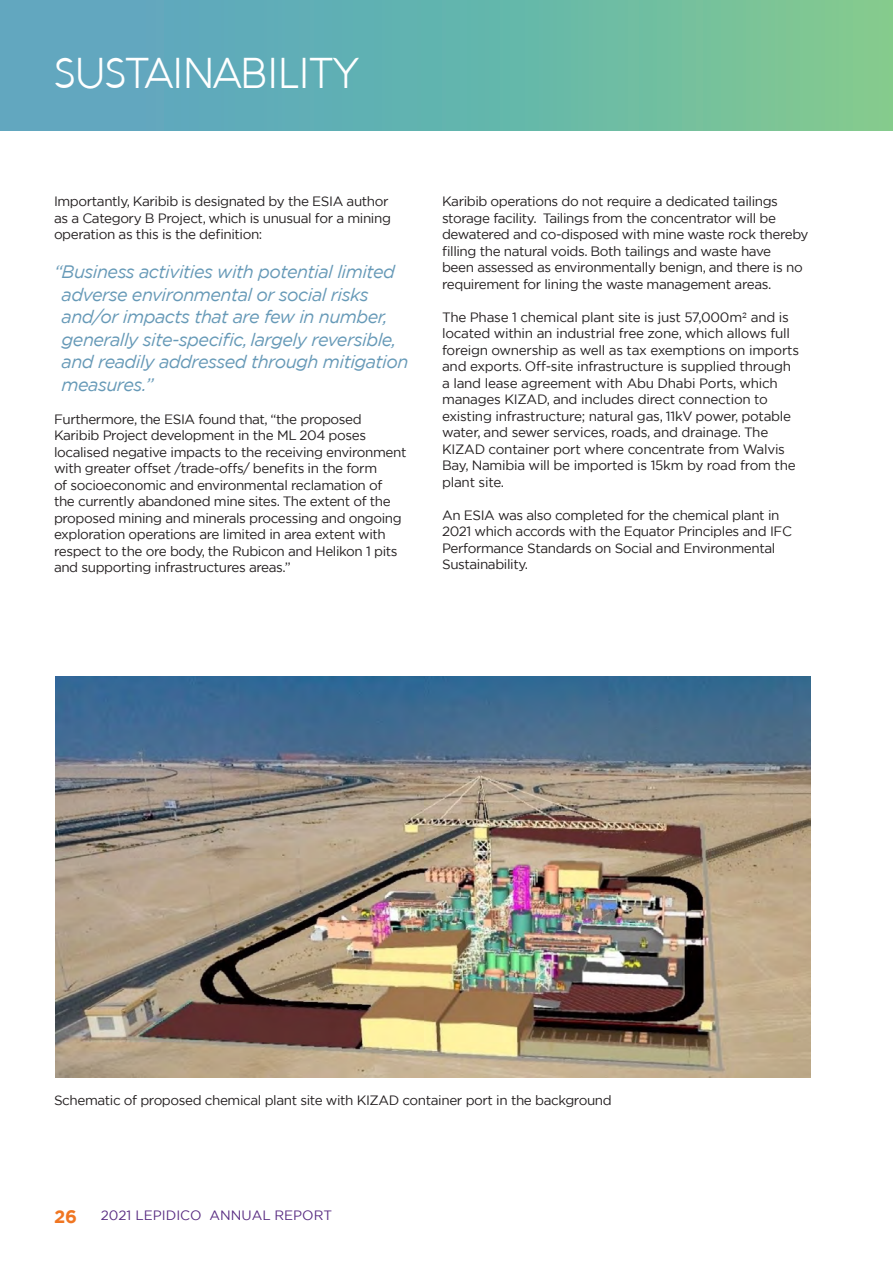
<style>
.page{position:relative;width:893px;height:1263px;background:#fff}
.page>*{position:absolute;margin:0;border:0;box-sizing:border-box;transform-origin:0 0}
.t1{font:300 42px "Aquawax";letter-spacing:-.01em;color:#fff}
.t2{font:italic 18px/22.5px "Gotham";letter-spacing:-.03em;color:#6699b7}
.t3{font:700 18px "Gotham";color:#f07622}
.Main_Bodycopy{font:13.5px/16.5px "Gotham";letter-spacing:-.03em;color:#231f20}
.t4{font:13.5px "Gotham";color:#592c82}
</style>
<div class="page">
<img style="left:56px;top:676px;width:755px;height:401px">
<div style="left:0;top:0;width:893px;height:130px;background:linear-gradient(to right,#57a2c7,#7cc991)"></div>
<p class="t1" style="left:54px;top:48px;width:307px">SUSTAINABILITY</p>
<p class="Main_Bodycopy" style="left:54px;top:193px;width:338px">Importantly, Karibib is designated by the ESIA author as a Category B Project, which is unusual for a mining operation as this is the definition:</p>
<p class="t2" style="left:62px;top:260px;width:348px;text-indent:-8px">“Business activities with potential limited adverse environmental or social risks and/or impacts that are few in number, generally site-specific, largely reversible, and readily addressed through mitigation measures.”</p>
<p class="Main_Bodycopy" style="left:54px;top:411px;width:354px">Furthermore, the ESIA found that, “the proposed Karibib Project development in the ML 204 poses localised negative impacts to the receiving environment with greater offset /trade-offs/ benefits in the form<br>of socioeconomic and environmental reclamation of the currently abandoned mine sites. The extent of the proposed mining and minerals processing and ongoing exploration operations are limited in area extent with respect to the ore body, the Rubicon and Helikon 1 pits and supporting infrastructures areas.”</p>
<p class="Main_Bodycopy" style="left:442px;top:193px;width:368px">Karibib operations do not require a dedicated tailings storage facility. Tailings from the concentrator will be dewatered and co-disposed with mine waste rock thereby filling the natural voids. Both tailings and waste have<br>been assessed as environmentally benign, and there is no requirement for lining the waste management areas.</p>
<p class="Main_Bodycopy" style="left:442px;top:309px;width:359px">The Phase 1 chemical plant site is just 57,000m2 and is located within an industrial free zone, which allows full foreign ownership as well as tax exemptions on imports and exports. Off-site infrastructure is supplied through a land lease agreement with Abu Dhabi Ports, which manages KIZAD, and includes direct connection to existing infrastructure; natural gas, 11kV power, potable water, and sewer services, roads, and drainage. The KIZAD container port where concentrate from Walvis Bay, Namibia will be imported is 15km by road from the plant site.</p>
<p class="Main_Bodycopy" style="left:442px;top:506px;width:351px">An ESIA was also completed for the chemical plant in 2021 which accords with the Equator Principles and IFC Performance Standards on Social and Environmental Sustainability.</p>
<p class="Main_Bodycopy" style="left:54px;top:1092px;width:559px">Schematic of proposed chemical plant site with KIZAD container port in the background</p>
<h2 class="t3" style="left:54px;top:1205px;width:25px">26</h2>
<p class="t4" style="left:101px;top:1206px;width:233px">2021 LEPIDICO ANNUAL REPORT</p>
</div>
